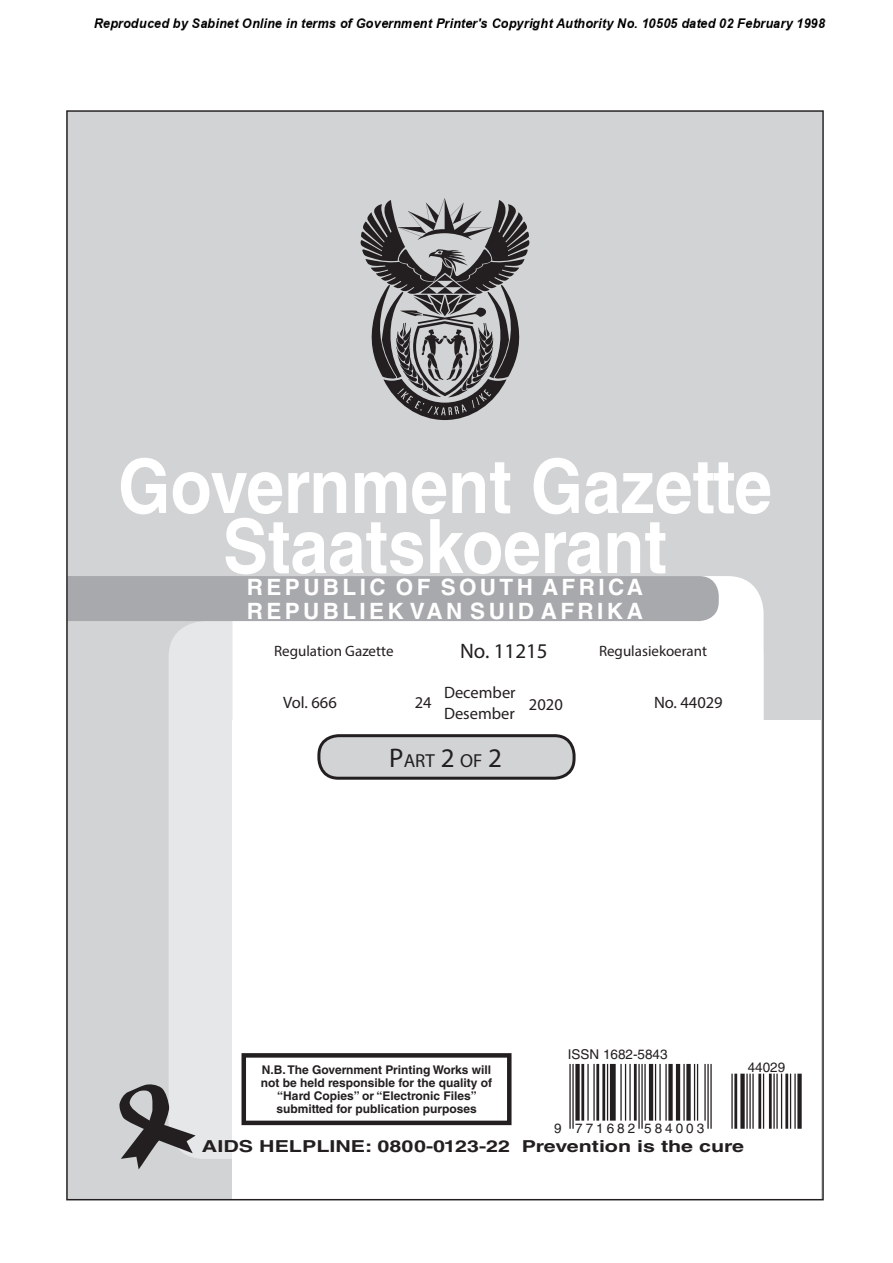
<style>
.page{position:relative;width:893px;height:1263px;background:#fff}
.page>*{position:absolute;margin:0;border:0;box-sizing:border-box;transform-origin:0 0}
.t1{font:700 75px/60px "Helvetica LT Std";color:#fff;text-align:center;scale:.9 1}
.t2{font:700 22.5px/24px "Helvetica LT Std";letter-spacing:.15em;color:#fff}
.t3{font:21px "Myriad Pro";color:#231f20}
.t4{font:700 19.5px "Helvetica LT Std";letter-spacing:-.035em;color:#231f20}
.t5{font:18.9px "Myriad Pro";color:#231f20}
.t6{font:700 16.5px "Helvetica LT Std";color:#231f20;scale:1.3 1}
.t7{font:16.5px/21px "Myriad Pro";color:#231f20}
.t8{font:15px "Myriad Pro";color:#231f20}
.t9{font:italic 700 13.5px "Helvetica LT Std";color:#231f20}
.t10{font:13.5px "Helvetica LT Std";color:#231f20}
.t11{font:13.5px "Helvetica LT Std";letter-spacing:.22em;color:#231f20}
.t12{font:700 12px/12.8px "Helvetica LT Std";color:#231f20;text-align:center}
.s1{font-size:27px}
</style>
<div class="page">
<div style="left:68px;top:112px;width:754px;height:1088px;background:#d1d3d4"></div>
<div style="left:169px;top:621px;width:595px;height:538px;background:#e6e7e8;border-radius:36px"></div>
<div style="left:232px;top:720px;width:589px;height:480px;background:#fff"></div>
<div style="left:233px;top:576px;width:531px;height:583px;background:#fff;border-radius:36px"></div>
<div style="left:69px;top:576px;width:650px;height:45px;background:#a7a9ac"></div>
<div style="left:242px;top:1053px;width:270px;height:72px;border:5px solid #231f20"></div>
<svg style="left:119px;top:1084px;width:77px;height:85px"></svg>
<svg style="left:361px;top:198px;width:168px;height:222px"></svg>
<hr style="left:569px;top:1064px;width:2px;height:65px;background:#231f20">
<hr style="left:572px;top:1064px;width:2px;height:65px;background:#231f20">
<div style="left:575px;top:1064px;width:5px;height:57px;background:#231f20"></div>
<hr style="left:581px;top:1064px;width:3px;height:57px;background:#231f20">
<hr style="left:587px;top:1064px;width:2px;height:57px;background:#231f20">
<hr style="left:593px;top:1064px;width:2px;height:57px;background:#231f20">
<hr style="left:596px;top:1064px;width:3px;height:57px;background:#231f20">
<hr style="left:602px;top:1064px;width:3px;height:57px;background:#231f20">
<hr style="left:607px;top:1064px;width:1px;height:57px;background:#231f20">
<div style="left:610px;top:1064px;width:6px;height:57px;background:#231f20"></div>
<hr style="left:620px;top:1064px;width:2px;height:57px;background:#231f20">
<hr style="left:625px;top:1064px;width:1px;height:57px;background:#231f20">
<hr style="left:629px;top:1064px;width:2px;height:57px;background:#231f20">
<hr style="left:634px;top:1064px;width:3px;height:57px;background:#231f20">
<hr style="left:638px;top:1064px;width:2px;height:65px;background:#231f20">
<hr style="left:641px;top:1064px;width:2px;height:65px;background:#231f20">
<hr style="left:644px;top:1064px;width:2px;height:57px;background:#231f20">
<hr style="left:649px;top:1064px;width:4px;height:57px;background:#231f20">
<hr style="left:655px;top:1064px;width:1px;height:57px;background:#231f20">
<hr style="left:659px;top:1064px;width:2px;height:57px;background:#231f20">
<hr style="left:665px;top:1064px;width:2px;height:57px;background:#231f20">
<div style="left:668px;top:1064px;width:5px;height:57px;background:#231f20"></div>
<hr style="left:676px;top:1064px;width:4px;height:57px;background:#231f20">
<hr style="left:683px;top:1064px;width:2px;height:57px;background:#231f20">
<div style="left:686px;top:1064px;width:5px;height:57px;background:#231f20"></div>
<hr style="left:694px;top:1064px;width:1px;height:57px;background:#231f20">
<hr style="left:697px;top:1064px;width:1px;height:57px;background:#231f20">
<hr style="left:704px;top:1064px;width:2px;height:57px;background:#231f20">
<hr style="left:707px;top:1064px;width:2px;height:65px;background:#231f20">
<hr style="left:710px;top:1064px;width:2px;height:65px;background:#231f20">
<hr style="left:731px;top:1074px;width:2px;height:55px;background:#231f20">
<hr style="left:734px;top:1074px;width:3px;height:55px;background:#231f20">
<div style="left:740px;top:1074px;width:5px;height:55px;background:#231f20"></div>
<hr style="left:746px;top:1074px;width:2px;height:55px;background:#231f20">
<hr style="left:749px;top:1074px;width:2px;height:55px;background:#231f20">
<hr style="left:752px;top:1074px;width:2px;height:55px;background:#231f20">
<hr style="left:758px;top:1074px;width:3px;height:55px;background:#231f20">
<hr style="left:763px;top:1074px;width:1px;height:55px;background:#231f20">
<hr style="left:769px;top:1074px;width:3px;height:55px;background:#231f20">
<hr style="left:773px;top:1074px;width:2px;height:55px;background:#231f20">
<hr style="left:776px;top:1074px;width:2px;height:55px;background:#231f20">
<hr style="left:781px;top:1074px;width:1px;height:55px;background:#231f20">
<hr style="left:785px;top:1074px;width:3px;height:55px;background:#231f20">
<hr style="left:790px;top:1074px;width:1px;height:55px;background:#231f20">
<hr style="left:794px;top:1074px;width:2px;height:55px;background:#231f20">
<div style="left:797px;top:1074px;width:5px;height:55px;background:#231f20"></div>
<div style="left:319px;top:736px;width:255px;height:42px;background:#d1d3d4;border-radius:20px"></div>
<div style="left:317px;top:734px;width:259px;height:46px;border:3px solid #231f20;border-radius:20px"></div>
<img style="left:94px;top:18px;width:732px;height:13px">
<h1 class="t1" style="left:118px;top:463px;width:728px">Government Gazette<br>Staatskoerant</h1>
<h2 class="t2" style="left:247px;top:577px;width:398px">REPUBLIC OF SOUTH AFRICA<br>REPUBLIEK VAN SUID AFRIKA</h2>
<p class="t8" style="left:274px;top:645px;width:121px">Regulation Gazette</p>
<h3 class="t3" style="left:460px;top:643px;width:89px">No. 11215</h3>
<p class="t8" style="left:599px;top:645px;width:110px">Regulasiekoerant</p>
<h3 class="t4" style="left:451px;top:645px;width:89px">No. 10177</h3>
<p class="t9" style="left:271px;top:647px;width:123px">Regulation Gazette</p>
<p class="t9" style="left:600px;top:647px;width:112px">Regulasiekoerant</p>
<h3 class="t7" style="left:283px;top:693px;width:55px">Vol. 666</h3>
<h3 class="t7" style="left:415px;top:693px;width:18px">24</h3>
<h3 class="t7" style="left:444px;top:683px;width:73px">December<br>Desember</h3>
<h3 class="t5" style="left:389px;top:749px;width:114px"><span class="s1">P</span>ART <span class="s1">2</span> OF <span class="s1">2</span></h3>
<h3 class="t7" style="left:529px;top:695px;width:35px">2020</h3>
<h3 class="t7" style="left:654px;top:693px;width:70px">No. 44029</h3>
<p class="t10" style="left:568px;top:1049px;width:101px">ISSN 1682-5843</p>
<p class="t10" style="left:748px;top:1062px;width:39px">44029</p>
<p class="t12" style="left:261px;top:1065px;width:233px">N.B. The Government Printing Works will not be held responsible for the quality of “Hard Copies” or “Electronic Files” submitted for publication purposes</p>
<h3 class="t6" style="left:202px;top:1140px;width:418px">AIDS HELPLINE: 0800-0123-22 Prevention is the cure</h3>
<p class="t11" style="left:554px;top:1123px;width:152px">9 771682 584003</p>
</div>
